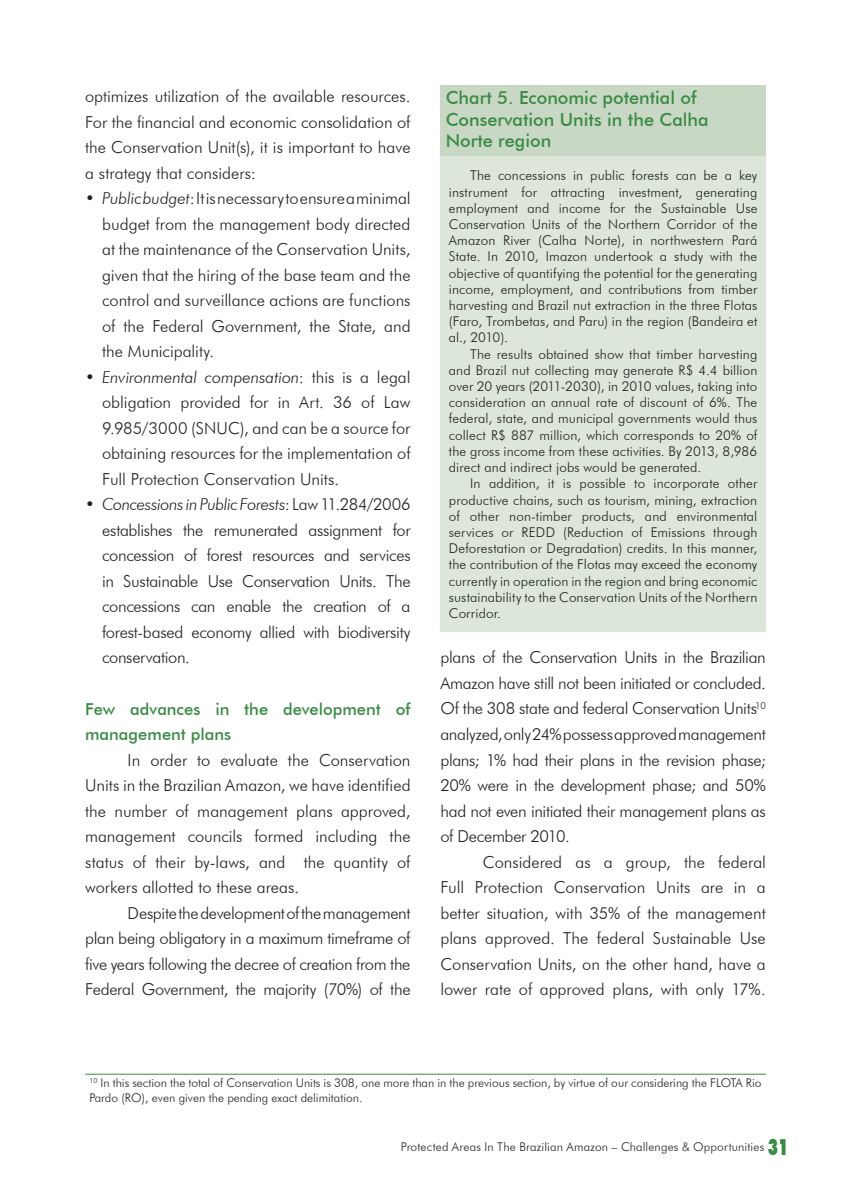
<style>
.page{position:relative;width:851px;height:1191px;background:#fff}
.page>*{position:absolute;margin:0;border:0;box-sizing:border-box;transform-origin:0 0}
.t1{font:500 18px/21.6px "Futura BT";color:#3b8a46}
.t2{font:300 16.5px/25.5px "Futura BT";letter-spacing:-.005em;color:#231f20;text-align:justify}
.t3{font:500 16.5px/25.5px "Futura BT";color:#3b8a46}
.t4{font:300 13.5px/16.2px "Futura BT";letter-spacing:.01em;color:#231f20;text-align:justify}
.t5{font:300 12px/14.4px "Futura BT";color:#231f20}
.s1{font-style:italic}
.s2{font-style:inherit}
.s3{font-weight:900;font-size:22.5px;color:#3b8a46}
</style>
<div class="page">
<div style="left:440px;top:85px;width:325px;height:546px;background:#dce6d9"></div>
<div style="left:440px;top:85px;width:325px;height:70px;background:#c8d8c4"></div>
<hr style="left:85px;top:1073px;width:680px;height:1px;background:#3b8a46">
<p class="t2" style="left:85px;top:83px;width:327px">optimizes utilization of the available resources.<br>For the financial and economic consolidation of the Conservation Unit(s), it is important to have a strategy that considers:</p>
<p class="t2" style="left:102px;top:185px;width:310px;text-indent:-17px">• <span class="s1">Public budget</span>: It is necessary to ensure a minimal budget from the management body directed at the maintenance of the Conservation Units, given that the hiring of the base team and the control and surveillance actions are functions of the Federal Government, the State, and the Municipality.</p>
<p class="t2" style="left:102px;top:364px;width:310px;text-indent:-17px">• <span class="s1">Environmental compensation</span>: this is a legal obligation provided for in Art. 36 of Law 9.985/3000 (SNUC), and can be a source for obtaining resources for the implementation of Full Protection Conservation Units.</p>
<p class="t2" style="left:102px;top:491px;width:310px;text-indent:-17px">• <span class="s1">Concessions in Public Forests</span>: Law 11.284/2006 establishes the remunerated assignment for concession of forest resources and services in Sustainable Use Conservation Units. The concessions can enable the creation of a forest-based economy allied with biodiversity conservation.</p>
<p class="t3" style="left:85px;top:696px;width:327px">Few advances in the development of management plans</p>
<p class="t2" style="left:85px;top:747px;width:327px;text-indent:43px">In order to evaluate the Conservation Units in the Brazilian Amazon, we have identified the number of management plans approved, management councils formed including the status of their by-laws, and the quantity of workers allotted to these areas.</p>
<p class="t2" style="left:85px;top:900px;width:327px;text-indent:43px">Despite the development of the management plan being obligatory in a maximum timeframe of five years following the decree of creation from the Federal Government, the majority (70%) of the</p>
<p class="t1" style="left:445px;top:87px;width:264px">Chart 5<span class="s2">.</span> Economic potential of<br>Conservation Units in the Calha<br>Norte region</p>
<p class="t4" style="left:449px;top:167px;width:310px;text-indent:21px">The concessions in public forests can be a key instrument for attracting investment, generating employment and income for the Sustainable Use Conservation Units of the Northern Corridor of the Amazon River (Calha Norte), in northwestern Pará State. In 2010, Imazon undertook a study with the objective of quantifying the potential for the generating income, employment, and contributions from timber harvesting and Brazil nut extraction in the three Flotas (Faro, Trombetas, and Paru) in the region (Bandeira et al., 2010).</p>
<p class="t4" style="left:449px;top:346px;width:310px;text-indent:21px">The results obtained show that timber harvesting and Brazil nut collecting may generate R$ 4.4 billion over 20 years (2011-2030), in 2010 values, taking into consideration an annual rate of discount of 6%. The federal, state, and municipal governments would thus collect R$ 887 million, which corresponds to 20% of the gross income from these activities. By 2013, 8,986 direct and indirect jobs would be generated.</p>
<p class="t4" style="left:449px;top:475px;width:310px;text-indent:21px">In addition, it is possible to incorporate other productive chains, such as tourism, mining, extraction of other non-timber products, and environmental services or REDD (Reduction of Emissions through Deforestation or Degradation) credits. In this manner, the contribution of the Flotas may exceed the economy currently in operation in the region and bring economic sustainability to the Conservation Units of the Northern Corridor.</p>
<p class="t2" style="left:440px;top:644px;width:327px">plans of the Conservation Units in the Brazilian Amazon have still not been initiated or concluded.<br>Of the 308 state and federal Conservation Units<sup>10 </sup>analyzed, only 24% possess approved management plans; 1% had their plans in the revision phase; 20% were in the development phase; and 50% had not even initiated their management plans as of December 2010.</p>
<p class="t2" style="left:440px;top:849px;width:327px;text-indent:43px">Considered as a group, the federal Full Protection Conservation Units are in a better situation, with 35% of the management plans approved. The federal Sustainable Use Conservation Units, on the other hand, have a lower rate of approved plans, with only 17%.</p>
<p class="t5" style="left:89px;top:1075px;width:673px"><sup>10</sup> In this section the total of Conservation Units is 308, one more than in the previous section, by virtue of our considering the FLOTA Rio<br>Pardo (RO), even given the pending exact delimitation.</p>
<p class="t5" style="left:400px;top:1139px;width:389px">Protected Areas In The Brazilian Amazon – Challenges &amp; Opportunities <span class="s3">31</span></p>
</div>
